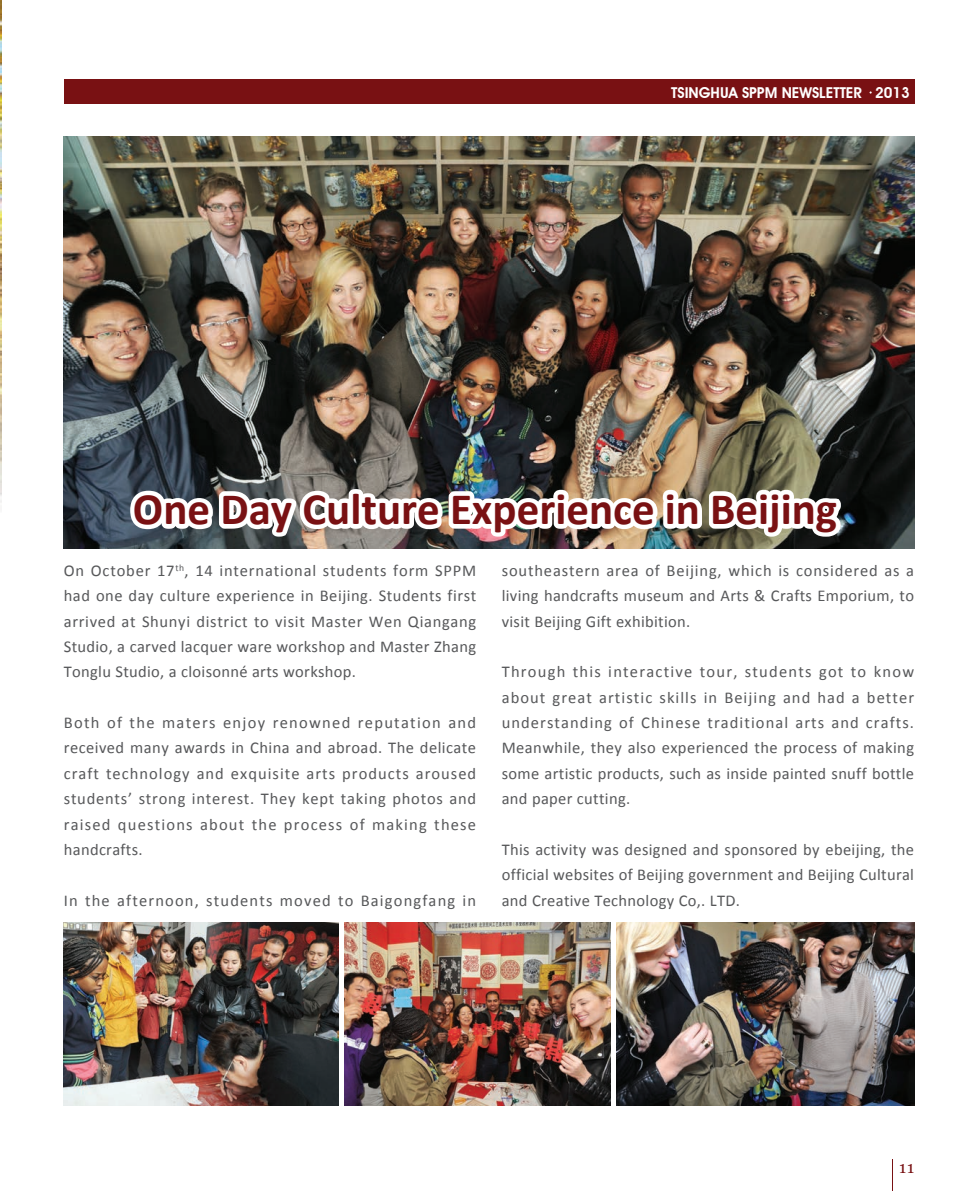
<style>
.page{position:relative;width:978px;height:1191px;background:#fff}
.page>*{position:absolute;margin:0;border:0;box-sizing:border-box;transform-origin:0 0}
.t1{font:700 45px "Calibri";color:#791113}
.t2{font:16.5px/25.3px "Calibri";letter-spacing:.02em;color:#57585a;text-align:justify}
.t3{font:16.5px "Calibri";letter-spacing:.07em;color:#57585a}
.t4{font:16.5px "Georgia";color:#791113}
.t5{font:600 15px "Avant Garde IT Cby BT";color:#fff}
</style>
<div class="page">
<div style="left:64px;top:80px;width:850px;height:24px;background:#791113"></div>
<hr style="left:893px;top:1159px;width:1px;height:32px;background:#791113">
<img style="left:64px;top:923px;width:274px;height:183px">
<img style="left:344px;top:923px;width:266px;height:183px">
<img style="left:617px;top:923px;width:297px;height:183px">
<img style="left:64px;top:136px;width:850px;height:413px">
<img style="left:124px;top:481px;width:724px;height:68px">
<img style="left:0;top:0;width:1px;height:503px">
<p class="t5" style="left:671px;top:83px;width:240px">TSINGHUA SPPM NEWSLETTER 2013</p>
<h1 class="t1" style="left:133px;top:480px;width:706px">One Day Culture Experience in Beijing</h1>
<p class="t2" style="left:502px;top:558px;width:414px">southeastern area of Beijing, which is considered as a living handcrafts museum and Arts &amp; Crafts Emporium, to visit Beijing Gift exhibition.</p>
<p class="t2" style="left:502px;top:659px;width:414px">Through this interactive tour, students got to know about great artistic skills in Beijing and had a better understanding of Chinese traditional arts and crafts.<br>Meanwhile, they also experienced the process of making some artistic products, such as inside painted snuff bottle and paper cutting.</p>
<p class="t2" style="left:502px;top:837px;width:414px">This activity was designed and sponsored by ebeijing, the official websites of Beijing government and Beijing Cultural and Creative Technology Co,. LTD.</p>
<p class="t2" style="left:64px;top:558px;width:414px">On October 17<sup>th</sup>, 14 international students form SPPM had one day culture experience in Beijing. Students first arrived at Shunyi district to visit Master Wen Qiangang Studio, a carved lacquer ware workshop and Master Zhang Tonglu Studio, a cloisonné arts workshop.</p>
<p class="t2" style="left:64px;top:710px;width:414px">Both of the maters enjoy renowned reputation and received many awards in China and abroad. The delicate craft technology and exquisite arts products aroused students’ strong interest. They kept taking photos and raised questions about the process of making these handcrafts.</p>
<p class="t3" style="left:64px;top:889px;width:414px">In the afternoon, students moved to Baigongfang in</p>
<p class="t4" style="left:899px;top:1157px;width:17px">11</p>
</div>
